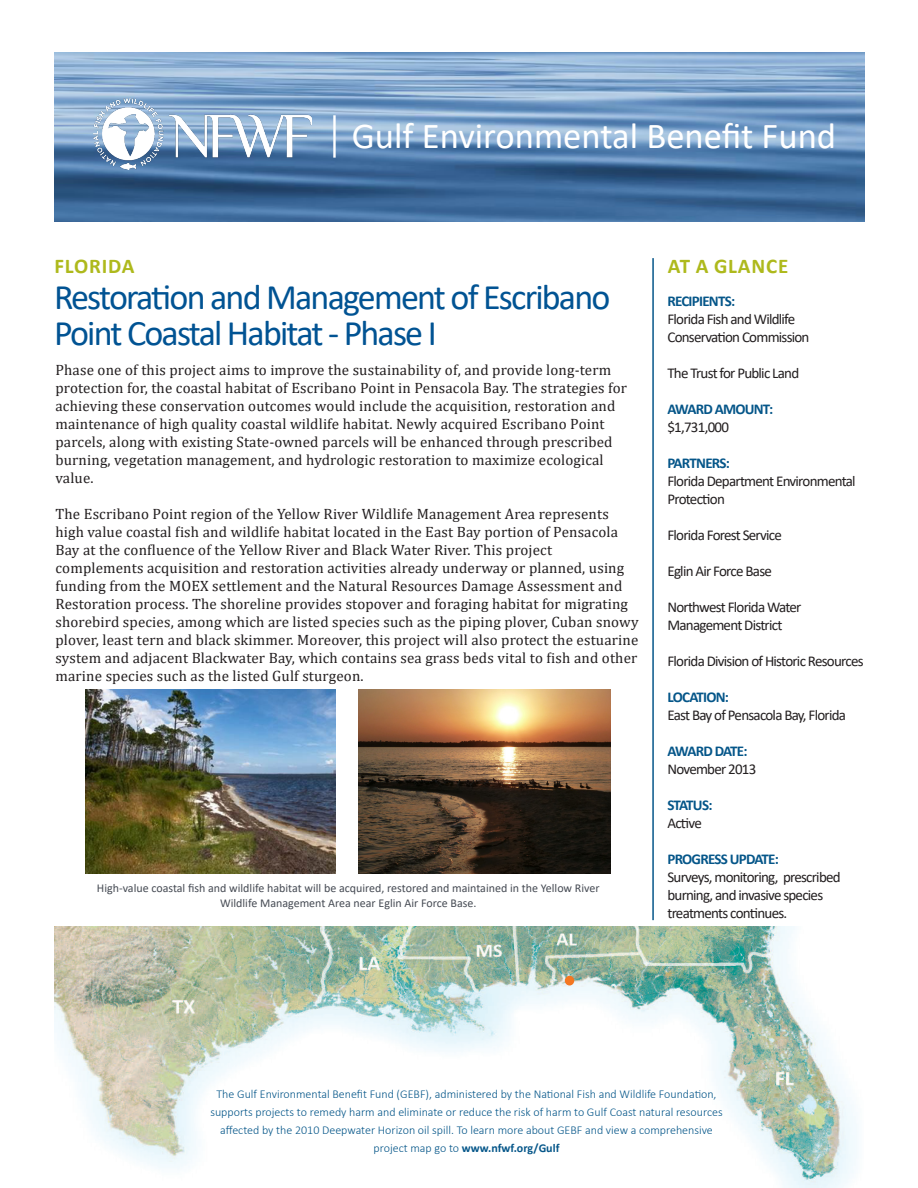
<style>
.page{position:relative;width:918px;height:1188px;background:#fff}
.page>*{position:absolute;margin:0;border:0;box-sizing:border-box;transform-origin:0 0}
.t1{font:36.6px "Calibri";color:#fff}
.t2{font:36px/36px "Calibri";letter-spacing:-.05em;color:#015393}
.t3{font:700 21px "Calibri";letter-spacing:.04em;color:#aeb91c}
.t4{font:15px/18px "Cambria";letter-spacing:.01em;color:#231f20}
.t5{font:15px/18px "Calibri";letter-spacing:-.05em;color:#231f20}
.t6{font:700 15px "Calibri";letter-spacing:-.05em;color:#055689}
.t7{font:700 15px "Calibri";letter-spacing:-.075em;color:#055689}
.t8{font:300 12px/18px "Calibri";color:#055689;text-align:center}
.t9{font:12px/14.4px "Calibri";color:#464b54;text-align:center}
.s1{font-weight:700}
</style>
<div class="page">
<img style="left:54px;top:927px;width:803px;height:261px">
<hr style="left:652px;top:258px;width:2px;height:662px;background:#055689">
<img style="left:54px;top:53px;width:810px;height:168px">
<img style="left:93px;top:99px;width:218px;height:71px">
<hr style="left:333px;top:115px;width:3px;height:43px;background:#fff">
<div style="left:566px;top:977px;width:7px;height:8px;background:#f47721;border-radius:50%"></div>
<div style="left:565px;top:976px;width:9px;height:10px;border:2px solid #f47721;border-radius:50%"></div>
<img style="left:359px;top:689px;width:251px;height:185px">
<img style="left:86px;top:689px;width:250px;height:185px">
<p class="t1" style="left:352px;top:110px;width:486px">Gulf Environmental Benefit Fund</p>
<p class="t3" style="left:54px;top:251px;width:82px">FLORIDA</p>
<p class="t3" style="left:668px;top:251px;width:122px">AT A GLANCE</p>
<p class="t6" style="left:667px;top:290px;width:69px">RECIPIENTS:</p>
<p class="t5" style="left:667px;top:310px;width:144px">Florida Fish and Wildlife<br>Conservation Commission</p>
<p class="t5" style="left:667px;top:364px;width:133px">The Trust for Public Land</p>
<p class="t6" style="left:667px;top:398px;width:107px">AWARD AMOUNT:</p>
<p class="t5" style="left:667px;top:418px;width:63px">$1,731,000</p>
<p class="t6" style="left:667px;top:452px;width:64px">PARTNERS:</p>
<p class="t5" style="left:667px;top:472px;width:190px">Florida Department Environmental<br>Protection</p>
<p class="t5" style="left:667px;top:526px;width:116px">Florida Forest Service</p>
<p class="t5" style="left:667px;top:562px;width:106px">Eglin Air Force Base</p>
<p class="t5" style="left:667px;top:598px;width:136px">Northwest Florida Water</p>
<p class="t5" style="left:667px;top:616px;width:117px">Management District</p>
<p class="t5" style="left:667px;top:652px;width:198px">Florida Division of Historic Resources</p>
<p class="t6" style="left:667px;top:686px;width:63px">LOCATION:</p>
<p class="t5" style="left:667px;top:706px;width:180px">East Bay of Pensacola Bay, Florida</p>
<p class="t7" style="left:667px;top:740px;width:82px">AWARD DATE:</p>
<p class="t5" style="left:667px;top:760px;width:90px">November 2013</p>
<p class="t6" style="left:667px;top:794px;width:47px">STATUS:</p>
<p class="t5" style="left:667px;top:814px;width:36px">Active</p>
<p class="t6" style="left:667px;top:848px;width:113px">PROGRESS UPDATE:</p>
<p class="t5" style="left:667px;top:868px;width:175px">Surveys, monitoring, prescribed burning, and invasive species treatments continues.</p>
<p class="t2" style="left:54px;top:278px;width:558px">Restoration and Management of Escribano<br>Point Coastal Habitat - Phase I</p>
<p class="t4" style="left:56px;top:361px;width:573px">Phase one of this project aims to improve the sustainability of, and provide long-term protection for, the coastal habitat of Escribano Point in Pensacola Bay. The strategies for achieving these conservation outcomes would include the acquisition, restoration and maintenance of high quality coastal wildlife habitat. Newly acquired Escribano Point parcels, along with existing State-owned parcels will be enhanced through prescribed burning, vegetation management, and hydrologic restoration to maximize ecological value.</p>
<p class="t4" style="left:56px;top:505px;width:585px">The Escribano Point region of the Yellow River Wildlife Management Area represents high value coastal fish and wildlife habitat located in the East Bay portion of Pensacola Bay at the confluence of the Yellow River and Black Water River. This project complements acquisition and restoration activities already underway or planned, using funding from the MOEX settlement and the Natural Resources Damage Assessment and Restoration process. The shoreline provides stopover and foraging habitat for migrating shorebird species, among which are listed species such as the piping plover, Cuban snowy plover, least tern and black skimmer. Moreover, this project will also protect the estuarine system and adjacent Blackwater Bay, which contains sea grass beds vital to fish and other marine species such as the listed Gulf sturgeon.</p>
<p class="t9" style="left:97px;top:881px;width:504px">High-value coastal fish and wildlife habitat will be acquired, restored and maintained in the Yellow River<br>Wildlife Management Area near Eglin Air Force Base.</p>
<p class="t8" style="left:210px;top:1085px;width:514px">The Gulf Environmental Benefit Fund (GEBF), administered by the National Fish and Wildlife Foundation, supports projects to remedy harm and eliminate or reduce the risk of harm to Gulf Coast natural resources affected by the 2010 Deepwater Horizon oil spill. To learn more about GEBF and view a comprehensive project map go to <span class="s1">www.nfwf.org/Gulf</span></p>
</div>
